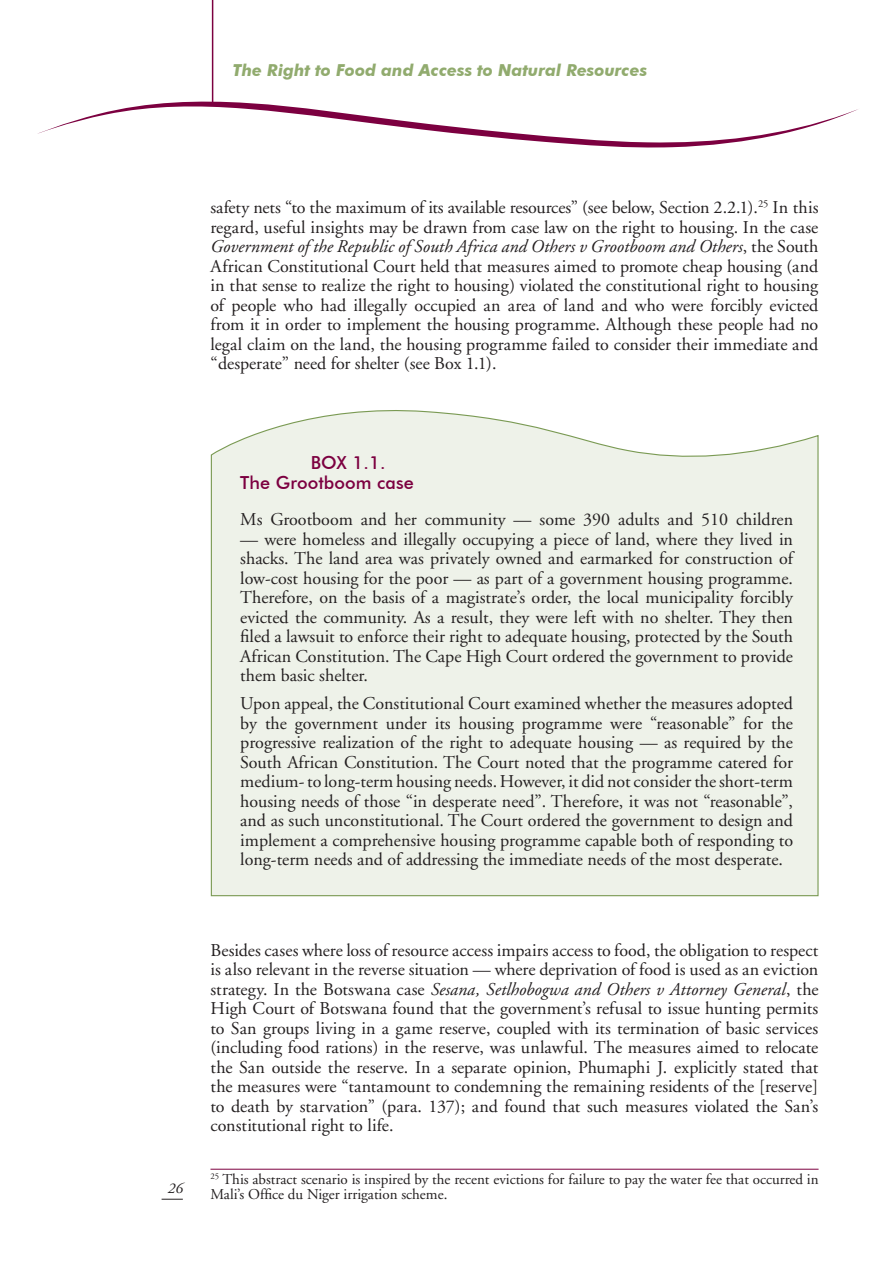
<style>
.page{position:relative;width:893px;height:1263px;background:#fff}
.page>*{position:absolute;margin:0;border:0;box-sizing:border-box;transform-origin:0 0}
.t1{font:18px/19.5px "Adobe Garamond";color:#231f20;text-align:justify}
.t2{font:500 18px/19.5px "Futura BT";letter-spacing:.005em;color:#7c0040}
.t3{font:italic 700 16.5px "Futura BT";color:#91ab6e}
.t4{font:15px/15px "Adobe Garamond";color:#231f20}
.t5{font:italic 15px "Adobe Garamond";color:#231f20}
.s1{font-style:italic}
</style>
<div class="page">
<svg style="left:37px;top:78px;width:821px;height:70px"></svg>
<hr style="left:212px;top:0;width:1px;height:104px;background:#7c0040">
<svg style="left:162px;top:1199px;width:21px;height:1px"></svg>
<hr style="left:210px;top:1169px;width:609px;height:1px;background:#7c0040">
<div style="left:210px;top:410px;width:609px;height:487px;background:#eef2e9"></div>
<p class="t3" style="left:233px;top:60px;width:416px">The Right to Food and Access to Natural Resources</p>
<p class="t1" style="left:210px;top:198px;width:610px">safety nets “to the maximum of its available resources” (see below, Section 2.2.1).<sup>25</sup> In this regard, useful insights may be drawn from case law on the right to housing. In the case <span class="s1">Government of the Republic of South Africa and Others v Grootboom and Others</span>, the South African Constitutional Court held that measures aimed to promote cheap housing (and in that sense to realize the right to housing) violated the constitutional right to housing of people who had illegally occupied an area of land and who were forcibly evicted from it in order to implement the housing programme. Although these people had no legal claim on the land, the housing programme failed to consider their immediate and “desperate” need for shelter (see Box 1.1).</p>
<p class="t2" style="left:240px;top:453px;width:175px;text-indent:71px">Box 1.1.<br>The Grootboom case</p>
<p class="t1" style="left:240px;top:510px;width:554px">Ms Grootboom and her community — some 390 adults and 510 children</p>
<p class="t1" style="left:240px;top:530px;width:554px">— were homeless and illegally occupying a piece of land, where they lived in shacks. The land area was privately owned and earmarked for construction of low-cost housing for the poor — as part of a government housing programme.<br>Therefore, on the basis of a magistrate’s order, the local municipality forcibly evicted the community. As a result, they were left with no shelter. They then filed a lawsuit to enforce their right to adequate housing, protected by the South African Constitution. The Cape High Court ordered the government to provide them basic shelter.</p>
<p class="t1" style="left:240px;top:694px;width:554px">Upon appeal, the Constitutional Court examined whether the measures adopted by the government under its housing programme were “reasonable” for the progressive realization of the right to adequate housing — as required by the South African Constitution. The Court noted that the programme catered for medium- to long-term housing needs. However, it did not consider the short-term housing needs of those “in desperate need”. Therefore, it was not “reasonable”, and as such unconstitutional. The Court ordered the government to design and implement a comprehensive housing programme capable both of responding to long-term needs and of addressing the immediate needs of the most desperate.</p>
<p class="t5" style="left:168px;top:1180px;width:16px">26</p>
<p class="t1" style="left:210px;top:941px;width:610px">Besides cases where loss of resource access impairs access to food, the obligation to respect is also relevant in the reverse situation — where deprivation of food is used as an eviction strategy. In the Botswana case <span class="s1">Sesana, Setlhobogwa and Others v Attorney General</span>, the High Court of Botswana found that the government’s refusal to issue hunting permits to San groups living in a game reserve, coupled with its termination of basic services (including food rations) in the reserve, was unlawful. The measures aimed to relocate the San outside the reserve. In a separate opinion, Phumaphi J. explicitly stated that the measures were “tantamount to condemning the remaining residents of the [reserve] to death by starvation” (para. 137); and found that such measures violated the San’s constitutional right to life.</p>
<p class="t4" style="left:210px;top:1172px;width:610px"><sup>25</sup> This abstract scenario is inspired by the recent evictions for failure to pay the water fee that occurred in<br>Mali’s Office du Niger irrigation scheme.</p>
</div>
